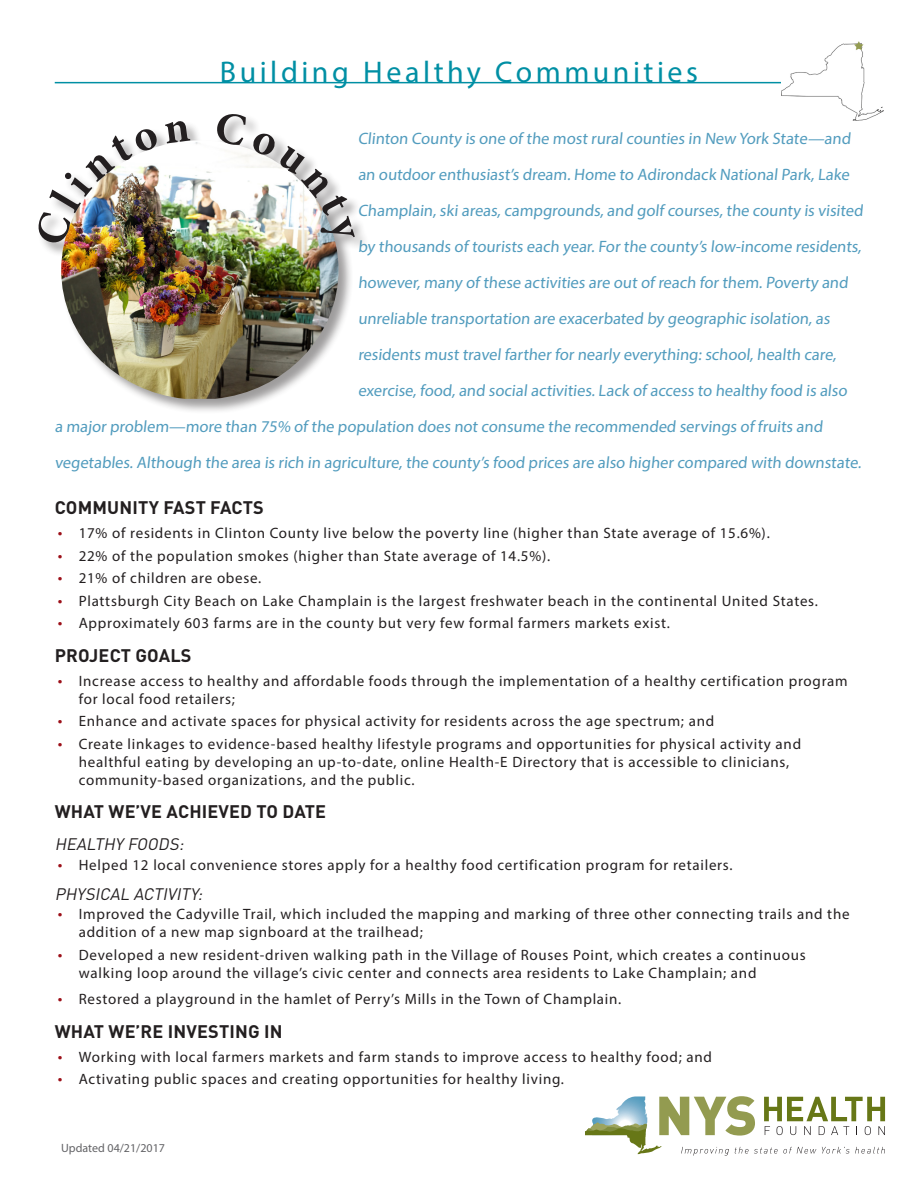
<style>
.page{position:relative;width:918px;height:1188px;background:#fff}
.page>*{position:absolute;margin:0;border:0;box-sizing:border-box;transform-origin:0 0}
._20pt_TABLE_HEAD_4_2{font:30px "Myriad Pro";letter-spacing:.12em;color:#008fa4}
.Header_1_CAPS{font:700 18px "DINOT";letter-spacing:.01em;color:#231f20}
.Emphasis_Italics{font:16.5px "Myriad Pro";letter-spacing:-.015em;color:#529cbe}
.Header_2_CAPS_Italic{font:italic 16.5px "DINOT";color:#231f20}
.t1{font:15px/18px "Myriad Pro";letter-spacing:.05em;color:#231f20}
.Callout_Text_Gray{font:12px "Myriad Pro";color:#636366}
.s1{font-size:16.5px;color:#9c1019}
</style>
<div class="page">
<svg style="left:585px;top:1096px;width:300px;height:60px"></svg>
<hr style="left:55px;top:82px;width:808px;height:1px;background:#008fa4">
<img style="left:781px;top:41px;width:103px;height:80px">
<div style="left:38px;top:114px;width:332px;height:300px;background:#231f20;opacity:.44"></div>
<img style="left:61px;top:140px;width:278px;height:259px">
<img style="left:38px;top:120px;width:152px;height:126px">
<img style="left:214px;top:114px;width:141px;height:132px">
<p class="_20pt_TABLE_HEAD_4_2" style="left:220px;top:53px;width:480px">Building Healthy Communities</p>
<p class="Emphasis_Italics" style="left:358px;top:128px;width:496px">Clinton County is one of the most rural counties in New York State—and</p>
<p class="Emphasis_Italics" style="left:358px;top:164px;width:495px">an outdoor enthusiast’s dream. Home to Adirondack National Park, Lake</p>
<p class="Emphasis_Italics" style="left:358px;top:200px;width:509px">Champlain, ski areas, campgrounds, and golf courses, the county is visited</p>
<p class="Emphasis_Italics" style="left:358px;top:236px;width:507px">by thousands of tourists each year. For the county’s low-income residents,</p>
<p class="Emphasis_Italics" style="left:358px;top:272px;width:494px">however, many of these activities are out of reach for them. Poverty and</p>
<p class="Emphasis_Italics" style="left:358px;top:308px;width:476px">unreliable transportation are exacerbated by geographic isolation, as</p>
<p class="Emphasis_Italics" style="left:358px;top:344px;width:482px">residents must travel farther for nearly everything: school, health care,</p>
<p class="Emphasis_Italics" style="left:358px;top:380px;width:493px">exercise, food, and social activities. Lack of access to healthy food is also</p>
<p class="Emphasis_Italics" style="left:55px;top:416px;width:772px">a major problem—more than 75% of the population does not consume the recommended servings of fruits and</p>
<p class="Emphasis_Italics" style="left:55px;top:452px;width:810px">vegetables. Although the area is rich in agriculture, the county’s food prices are also higher compared with downstate.</p>
<p class="Header_1_CAPS" style="left:55px;top:496px;width:210px">COMMUNITY FAST FACTS</p>
<p class="t1" style="left:58px;top:524px;width:714px"><span class="s1">•</span> 17% of residents in Clinton County live below the poverty line (higher than State average of 15.6%).</p>
<p class="t1" style="left:58px;top:546px;width:494px"><span class="s1">•</span> 22% of the population smokes (higher than State average of 14.5%).</p>
<p class="t1" style="left:58px;top:569px;width:205px"><span class="s1">•</span> 21% of children are obese.</p>
<p class="t1" style="left:58px;top:591px;width:762px"><span class="s1">•</span> Plattsburgh City Beach on Lake Champlain is the largest freshwater beach in the continental United States.</p>
<p class="t1" style="left:58px;top:614px;width:614px"><span class="s1">•</span> Approximately 603 farms are in the county but very few formal farmers markets exist.</p>
<p class="Header_1_CAPS" style="left:55px;top:643px;width:138px">PROJECT GOALS</p>
<p class="t1" style="left:79px;top:671px;width:770px;text-indent:-21px"><span class="s1">•</span> Increase access to healthy and affordable foods through the implementation of a healthy certification program for local food retailers;</p>
<p class="t1" style="left:58px;top:712px;width:658px"><span class="s1">•</span> Enhance and activate spaces for physical activity for residents across the age spectrum; and</p>
<p class="t1" style="left:79px;top:734px;width:724px;text-indent:-21px"><span class="s1">•</span> Create linkages to evidence-based healthy lifestyle programs and opportunities for physical activity and healthful eating by developing an up-to-date, online Health-E Directory that is accessible to clinicians, community-based organizations, and the public.</p>
<p class="Header_1_CAPS" style="left:55px;top:800px;width:273px">WHAT WE’VE ACHIEVED TO DATE</p>
<p class="Header_2_CAPS_Italic" style="left:55px;top:834px;width:134px">HEALTHY FOODS:</p>
<p class="t1" style="left:58px;top:855px;width:676px"><span class="s1">•</span> Helped 12 local convenience stores apply for a healthy food certification program for retailers.</p>
<p class="Header_2_CAPS_Italic" style="left:55px;top:884px;width:153px">PHYSICAL ACTIVITY:</p>
<p class="t1" style="left:79px;top:905px;width:772px;text-indent:-21px"><span class="s1">•</span> Improved the Cadyville Trail, which included the mapping and marking of three other connecting trails and the addition of a new map signboard at the trailhead;</p>
<p class="t1" style="left:79px;top:946px;width:729px;text-indent:-21px"><span class="s1">•</span> Developed a new resident-driven walking path in the Village of Rouses Point, which creates a continuous walking loop around the village’s civic center and connects area residents to Lake Champlain; and</p>
<p class="t1" style="left:58px;top:990px;width:565px"><span class="s1">•</span> Restored a playground in the hamlet of Perry’s Mills in the Town of Champlain.</p>
<p class="Header_1_CAPS" style="left:55px;top:1019px;width:229px">WHAT WE’RE INVESTING IN</p>
<p class="t1" style="left:58px;top:1047px;width:656px"><span class="s1">•</span> Working with local farmers markets and farm stands to improve access to healthy food; and</p>
<p class="t1" style="left:58px;top:1070px;width:508px"><span class="s1">•</span> Activating public spaces and creating opportunities for healthy living.</p>
<p class="Callout_Text_Gray" style="left:61px;top:1141px;width:105px">Updated 04/21/2017</p>
</div>
